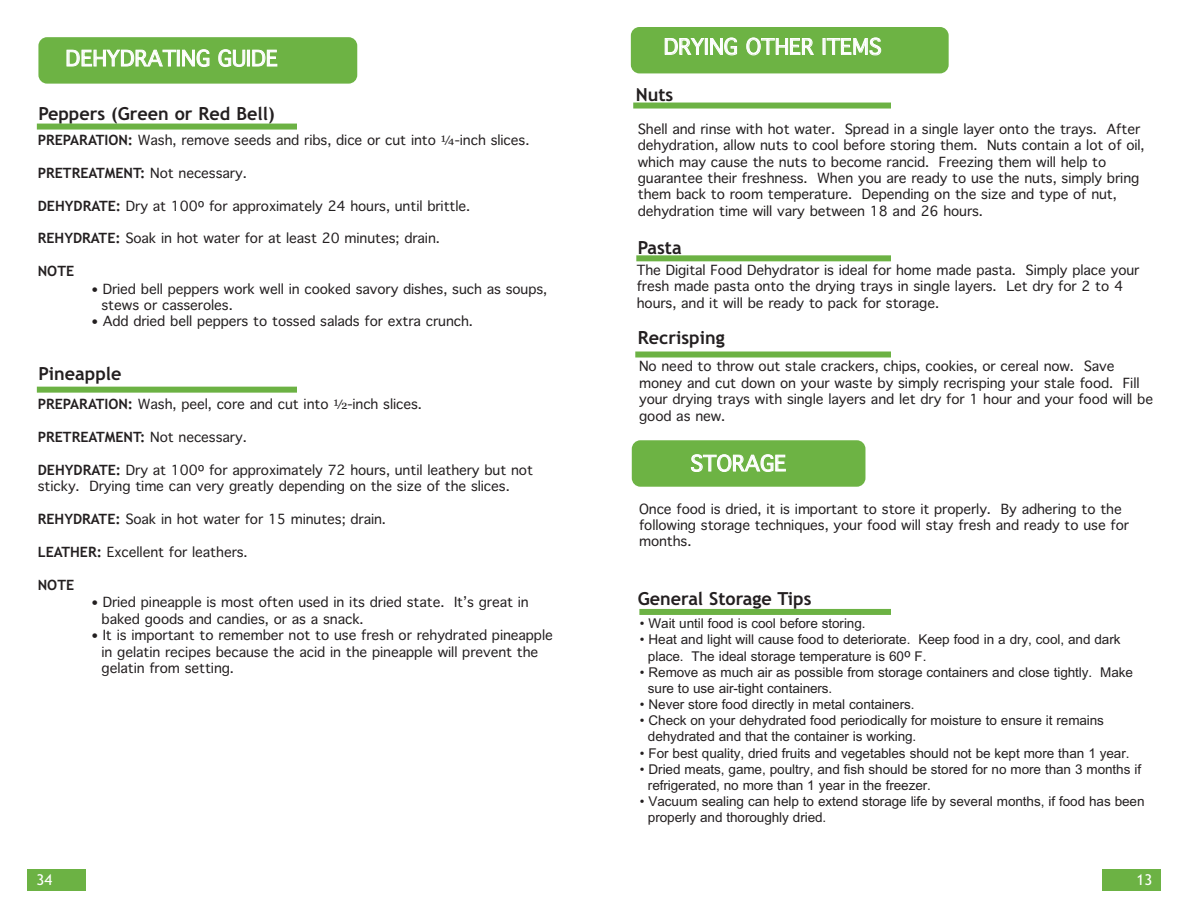
<style>
.page{position:relative;width:1188px;height:918px;background:#fff}
.page>*{position:absolute;margin:0;border:0;box-sizing:border-box;transform-origin:0 0}
.t1{font:21px "Geneva";color:#fff}
.t2{font:700 18px "Trebuchet MS";color:#231f20}
.t3{font:15px "Trebuchet MS";color:#fff}
.t4{font:700 14.25px "Trebuchet MS";color:#231f20}
.t5{font:13.5px/16.5px "Geneva";letter-spacing:-.005em;color:#231f20}
.t6{font:13.5px/16.2px "Arial Unicode MS";letter-spacing:-.005em;color:#231f20}
.s1{font-family:"Trebuchet MS";font-weight:700;font-size:14.25px}
.s2{font-family:"Georgia"}
.s3{font-family:"Geneva";font-weight:400;font-size:13.5px}
.s4{font-family:"Tahoma"}
</style>
<div class="page">
<div style="left:27px;top:870px;width:59px;height:21px;background:#6cb244"></div>
<div style="left:1102px;top:869px;width:59px;height:22px;background:#6cb244"></div>
<div style="left:631px;top:27px;width:318px;height:46px;background:#6db344;border-radius:9px"></div>
<div style="left:633px;top:103px;width:258px;height:6px;background:#6cb244"></div>
<div style="left:632px;top:440px;width:233px;height:47px;background:#6db344;border-radius:9px"></div>
<div style="left:639px;top:609px;width:252px;height:6px;background:#6cb244"></div>
<div style="left:636px;top:255px;width:255px;height:6px;background:#6cb244"></div>
<div style="left:635px;top:352px;width:256px;height:6px;background:#6cb244"></div>
<div style="left:38px;top:37px;width:319px;height:47px;background:#6db344;border-radius:9px"></div>
<div style="left:37px;top:124px;width:260px;height:6px;background:#6cb244"></div>
<div style="left:37px;top:387px;width:260px;height:6px;background:#6cb244"></div>
<h1 class="t1" style="left:66px;top:47px;width:214px">DEHYDRATING GUIDE</h1>
<h2 class="t2" style="left:38px;top:103px;width:238px">Peppers (Green or Red Bell)</h2>
<p class="t5" style="left:38px;top:132px;width:493px"><span class="s1">PREPARATION:</span> Wash, remove seeds and ribs, dice or cut into <span class="s2">¼</span>-inch slices.</p>
<p class="t4" style="left:38px;top:164px;width:210px">PRETREATMENT: <span class="s3">Not necessary.</span></p>
<p class="t5" style="left:38px;top:198px;width:434px"><span class="s1">DEHYDRATE:</span> Dry at 100<span class="s4">º</span> for approximately 24 hours, until brittle.</p>
<p class="t5" style="left:38px;top:231px;width:404px"><span class="s1">REHYDRATE:</span> Soak in hot water for at least 20 minutes; drain.</p>
<p class="t4" style="left:38px;top:263px;width:38px">NOTE</p>
<p class="t5" style="left:102px;top:281px;width:447px;text-indent:-10px"><span class="s4">•</span> Dried bell peppers work well in cooked savory dishes, such as soups, stews or casseroles.</p>
<p class="t5" style="left:92px;top:314px;width:383px"><span class="s4">•</span> Add dried bell peppers to tossed salads for extra crunch.</p>
<h2 class="t2" style="left:38px;top:363px;width:85px">Pineapple</h2>
<p class="t5" style="left:38px;top:396px;width:386px"><span class="s1">PREPARATION:</span> Wash, peel, core and cut into <span class="s2">½</span>-inch slices.</p>
<p class="t4" style="left:38px;top:429px;width:210px">PRETREATMENT: <span class="s3">Not necessary.</span></p>
<p class="t5" style="left:38px;top:462px;width:497px"><span class="s1">DEHYDRATE:</span> Dry at 100<span class="s4">º</span> for approximately 72 hours, until leathery but not sticky. Drying time can very greatly depending on the size of the slices.</p>
<p class="t5" style="left:38px;top:511px;width:350px"><span class="s1">REHYDRATE:</span> Soak in hot water for 15 minutes; drain.</p>
<p class="t5" style="left:38px;top:544px;width:211px"><span class="s1">LEATHER:</span> Excellent for leathers.</p>
<p class="t4" style="left:38px;top:577px;width:38px">NOTE</p>
<p class="t5" style="left:102px;top:594px;width:429px;text-indent:-10px"><span class="s4">•</span> Dried pineapple is most often used in its dried state. It’s great in baked goods and candies, or as a snack.</p>
<p class="t5" style="left:102px;top:627px;width:453px;text-indent:-10px"><span class="s4">•</span> It is important to remember not to use fresh or rehydrated pineapple in gelatin recipes because the acid in the pineapple will prevent the gelatin from setting.</p>
<h1 class="t1" style="left:664px;top:35px;width:219px">DRYING OTHER ITEMS</h1>
<h2 class="t2" style="left:636px;top:84px;width:39px">Nuts</h2>
<p class="t5" style="left:638px;top:121px;width:508px">Shell and rinse with hot water. Spread in a single layer onto the trays. After dehydration, allow nuts to cool before storing them. Nuts contain a lot of oil, which may cause the nuts to become rancid. Freezing them will help to guarantee their freshness. When you are ready to use the nuts, simply bring them back to room temperature. Depending on the size and type of nut, dehydration time will vary between 18 and 26 hours.</p>
<h2 class="t2" style="left:638px;top:237px;width:45px">Pasta</h2>
<p class="t5" style="left:637px;top:262px;width:504px">The Digital Food Dehydrator is ideal for home made pasta. Simply place your fresh made pasta onto the drying trays in single layers. Let dry for 2 to 4 hours, and it will be ready to pack for storage.</p>
<h2 class="t2" style="left:638px;top:327px;width:88px">Recrisping</h2>
<p class="t5" style="left:639px;top:359px;width:516px">No need to throw out stale crackers, chips, cookies, or cereal now. Save money and cut down on your waste by simply recrisping your stale food. Fill your drying trays with single layers and let dry for 1 hour and your food will be good as new.</p>
<h1 class="t1" style="left:690px;top:452px;width:98px">STORAGE</h1>
<p class="t5" style="left:639px;top:501px;width:491px">Once food is dried, it is important to store it properly. By adhering to the following storage techniques, your food will stay fresh and ready to use for months.</p>
<h2 class="t2" style="left:638px;top:588px;width:175px">General Storage Tips</h2>
<p class="t6" style="left:640px;top:615px;width:227px">• Wait until food is cool before storing.</p>
<p class="t6" style="left:648px;top:631px;width:474px;line-height:16.6px;text-indent:-8px">• Heat and light will cause food to deteriorate. Keep food in a dry, cool, and dark place. The ideal storage temperature is 60<span class="s4">º</span> F.</p>
<p class="t6" style="left:648px;top:664px;width:487px;text-indent:-8px">• Remove as much air as possible from storage containers and close tightly. Make sure to use air-tight containers.</p>
<p class="t6" style="left:640px;top:696px;width:276px">• Never store food directly in metal containers.</p>
<p class="t6" style="left:648px;top:712px;width:458px;text-indent:-8px">• Check on your dehydrated food periodically for moisture to ensure it remains dehydrated and that the container is working.</p>
<p class="t6" style="left:640px;top:745px;width:491px">• For best quality, dried fruits and vegetables should not be kept more than 1 year.</p>
<p class="t6" style="left:648px;top:761px;width:495px;text-indent:-8px">• Dried meats, game, poultry, and fish should be stored for no more than 3 months if refrigerated, no more than 1 year in the freezer.</p>
<p class="t6" style="left:648px;top:793px;width:498px;text-indent:-8px">• Vacuum sealing can help to extend storage life by several months, if food has been properly and thoroughly dried.</p>
<p class="t3" style="left:36px;top:871px;width:17px">34</p>
<p class="t3" style="left:1137px;top:871px;width:17px">13</p>
</div>
